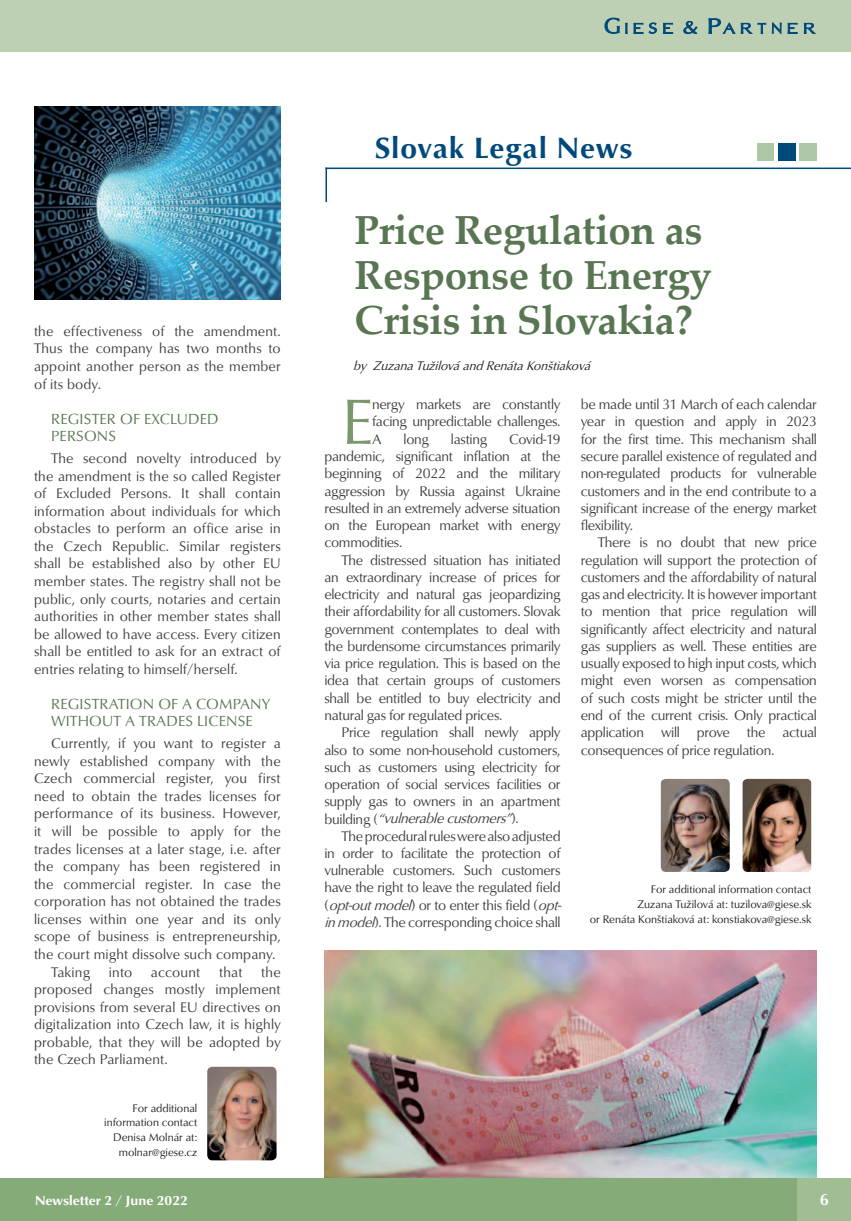
<style>
.page{position:relative;width:851px;height:1221px;background:#fff}
.page>*{position:absolute;margin:0;border:0;box-sizing:border-box;transform-origin:0 0}
.t1{font:65.7px "URW Classico TCE";color:#7a976f}
.t2{font:700 40.5px/45px "Palatino Linotype";letter-spacing:-.01em;color:#597652}
.t3{font:700 30px "URW Classico TCE";letter-spacing:.04em;color:#00497b}
.t4{font:700 16.5px "URW Classico TCE";color:#fff}
.t5{font:15px "URW Classico TCE";letter-spacing:.01em;color:#597652}
.t6{font:14.25px/17.2px "URW Classico TCE";color:#3e3e3f;text-align:justify}
.t7{font:14.25px/17.2px "URW Classico TCE";letter-spacing:-.02em;color:#3e3e3f}
.t8{font:700 13.5px "URW Classico TCE";color:#fff;scale:1.05 1}
.t9{font:italic 12.75px "URW Classico TCE";color:#231f20}
.t10{font:11.25px/14.7px "URW Classico TCE";color:#231f20;text-align:right}
.s1{font-style:italic}
</style>
<div class="page">
<img style="left:324px;top:950px;width:492px;height:228px">
<img style="left:34px;top:106px;width:247px;height:194px">
<div style="left:0;top:0;width:850px;height:51px;background:#bed0b3"></div>
<svg style="left:604px;top:18px;width:69px;height:16px"></svg>
<svg style="left:708px;top:18px;width:108px;height:16px"></svg>
<svg style="left:683px;top:21px;width:14px;height:13px"></svg>
<div style="left:0;top:1178px;width:797px;height:42px;background:#85ab79"></div>
<div style="left:797px;top:1178px;width:53px;height:42px;background:#a0bd94"></div>
<img style="left:207px;top:1066px;width:69px;height:94px">
<hr style="left:325px;top:167px;width:525px;height:2px;background:#00497b">
<hr style="left:325px;top:167px;width:2px;height:35px;background:#00497b">
<div style="left:799px;top:144px;width:17px;height:17px;background:#aec7a4"></div>
<div style="left:778px;top:144px;width:17px;height:17px;background:#00497b"></div>
<div style="left:757px;top:144px;width:16px;height:17px;background:#aec7a4"></div>
<img style="left:660px;top:778px;width:69px;height:93px">
<img style="left:742px;top:778px;width:69px;height:93px">
<p class="t6" style="left:34px;top:322px;width:248px">the effectiveness of the amendment.<br>Thus the company has two months to appoint another person as the member of its body.</p>
<p class="t5" style="left:51px;top:409px;width:19px">Register</p>
<p class="t5" style="left:120px;top:409px;width:51px">of Excluded</p>
<p class="t5" style="left:51px;top:426px;width:19px">Persons</p>
<p class="t6" style="left:34px;top:449px;width:248px;text-indent:17px">The second novelty introduced by the amendment is the so called Register of Excluded Persons. It shall contain information about individuals for which obstacles to perform an office arise in the Czech Republic. Similar registers shall be established also by other EU member states. The registry shall not be public, only courts, notaries and certain authorities in other member states shall be allowed to have access. Every citizen shall be entitled to ask for an extract of entries relating to himself/herself.</p>
<p class="t5" style="left:51px;top:694px;width:19px">Registration</p>
<p class="t5" style="left:158px;top:694px;width:50px">of acompany</p>
<p class="t5" style="left:51px;top:712px;width:11px">without</p>
<p class="t5" style="left:125px;top:712px;width:24px">a trades</p>
<p class="t5" style="left:197px;top:712px;width:9px">license</p>
<p class="t6" style="left:51px;top:735px;width:231px">Currently, if you want to register a</p>
<p class="t6" style="left:34px;top:752px;width:248px">newly established company with the</p>
<p class="t6" style="left:34px;top:770px;width:248px">Czech commercial register, you first</p>
<p class="t6" style="left:34px;top:787px;width:248px">need to obtain the trades licenses for</p>
<p class="t6" style="left:34px;top:805px;width:248px">performance of its business. However,</p>
<p class="t6" style="left:34px;top:822px;width:248px">it will be possible to apply for the</p>
<p class="t6" style="left:34px;top:840px;width:248px">trades licenses at a later stage, i.e. after</p>
<p class="t6" style="left:34px;top:857px;width:248px">the company has been registered in</p>
<p class="t6" style="left:34px;top:875px;width:248px">the commercial register. In case the</p>
<p class="t6" style="left:34px;top:893px;width:248px">corporation has not obtained the trades</p>
<p class="t6" style="left:34px;top:910px;width:248px">licenses within one year and its only</p>
<p class="t6" style="left:34px;top:928px;width:248px">scope of business is entrepreneurship,</p>
<p class="t6" style="left:34px;top:945px;width:243px">the court might dissolve such company.</p>
<p class="t6" style="left:51px;top:963px;width:41px">Taking</p>
<p class="t6" style="left:109px;top:963px;width:25px">into</p>
<p class="t6" style="left:151px;top:963px;width:51px">account</p>
<p class="t6" style="left:219px;top:963px;width:25px">that</p>
<p class="t6" style="left:34px;top:963px;width:248px;text-indent:227px">the proposed changes mostly implement provisions from several EU directives on digitalization into Czech law, it is highly probable, that they will be adopted by the Czech Parliament.</p>
<p class="t10" style="left:104px;top:1100px;width:95px">For additional information contact<br>Denisa Molnár at: molnar@giese.cz</p>
<h3 class="t3" style="left:374px;top:129px;width:259px">Slovak Legal News</h3>
<h2 class="t2" style="left:354px;top:207px;width:359px">Price Regulation as<br>Response to Energy<br>Crisis in Slovakia?</h2>
<p class="t9" style="left:353px;top:358px;width:243px">by ZuzanaTužilováandRenátaKonštiaková</p>
<h1 class="t1" style="left:341px;top:380px;width:34px">E</h1>
<p class="t6" style="left:372px;top:396px;width:190px">nergy markets are constantly facing unpredictable challenges.<br>A</p>
<p class="t6" style="left:580px;top:396px;width:237px">be made until 31 March of each calendar year in question and apply in 2023 for the first time. This mechanism shall secure parallel existence of regulated and non-regulated products for vulnerable customers and in the end contribute to a significant increase of the energy market flexibility.</p>
<p class="t6" style="left:580px;top:534px;width:238px;text-indent:17px">There is no doubt that new price regulation will support the protection of customers and the affordability of natural gas and electricity. It is however important to mention that price regulation will significantly affect electricity and natural gas suppliers as well. These entities are usually exposed to high input costs, which might even worsen as compensation of such costs might be stricter until the end of the current crisis. Only practical application will prove the actual consequences of price regulation.</p>
<p class="t6" style="left:324px;top:430px;width:237px;text-indent:185px">Covid-19 pandemic, significant inflation at the beginning of 2022 and the military aggression by Russia against Ukraine resulted in an extremely adverse situation on the European market with energy commodities.</p>
<p class="t6" style="left:324px;top:551px;width:238px;text-indent:17px">The distressed situation has initiated an extraordinary increase of prices for electricity and natural gas jeopardizing their affordability for all customers. Slovak government contemplates to deal with the burdensome circumstances primarily via price regulation. This is based on the idea that certain groups of customers shall be entitled to buy electricity and natural gas for regulated prices.</p>
<p class="t6" style="left:324px;top:724px;width:238px;text-indent:17px">Price regulation shall newly apply also to some non-household customers, such as customers using electricity for operation of social services facilities or supply gas to owners in an apartment b u i l d i n g ( <span class="s1">“vulnerablecustomers”</span>) .</p>
<p class="t7" style="left:324px;top:827px;width:242px;text-indent:17px">The procedural rules were also adjusted in order to facilitate the protection of vulnerable customers. Such customers have the right to leave the regulated field (<span class="s1">opt-outmodel</span>) or to enter this field (<span class="s1">opt&shy;inmodel</span>). The corresponding choice shall</p>
<p class="t6" style="left:403px;top:430px;width:27px">long</p>
<p class="t7" style="left:451px;top:430px;width:38px">lasting</p>
<p class="t10" style="left:589px;top:881px;width:223px">For additional information contact<br>Zuzana Tužilová at: tuzilova@giese.sk<br>or Renáta Konštiaková at: konstiakova@giese.sk</p>
<p class="t8" style="left:35px;top:1191px;width:147px">Newsletter 2 / June 2022</p>
<p class="t4" style="left:819px;top:1189px;width:11px">6</p>
</div>
